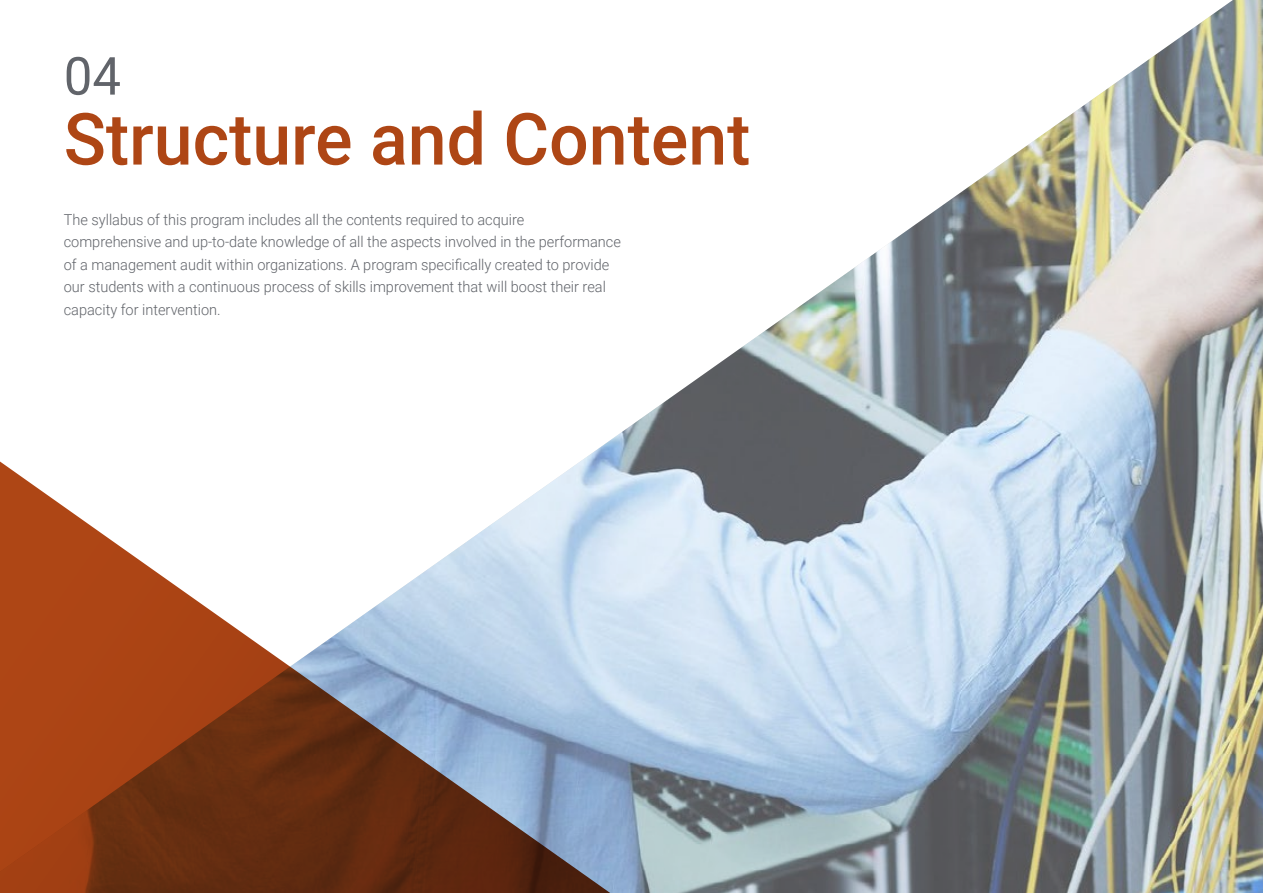
<style>
.page{position:relative;width:1263px;height:893px;background:#fff}
.page>*{position:absolute;margin:0;border:0;box-sizing:border-box;transform-origin:0 0}
.t1{font:500 72px "Roboto";color:#ae4615}
.t2{font:52.5px "Roboto";color:#61646a}
.t3{font:300 15px/22.5px "Roboto";color:#61646a}
</style>
<div class="page">
<img style="left:602px;top:0;width:661px;height:893px">
<svg style="left:0;top:446px;width:640px;height:447px"></svg>
<h2 class="t2" style="left:64px;top:39px;width:59px">04</h2>
<h1 class="t1" style="left:64px;top:89px;width:688px">Structure and Content</h1>
<p class="t3" style="left:64px;top:208px;width:559px">The syllabus of this program includes all the contents required to acquire comprehensive and up-to-date knowledge of all the aspects involved in the performance of a management audit within organizations. A program specifically created to provide our students with a continuous process of skills improvement that will boost their real capacity for intervention.</p>
</div>
